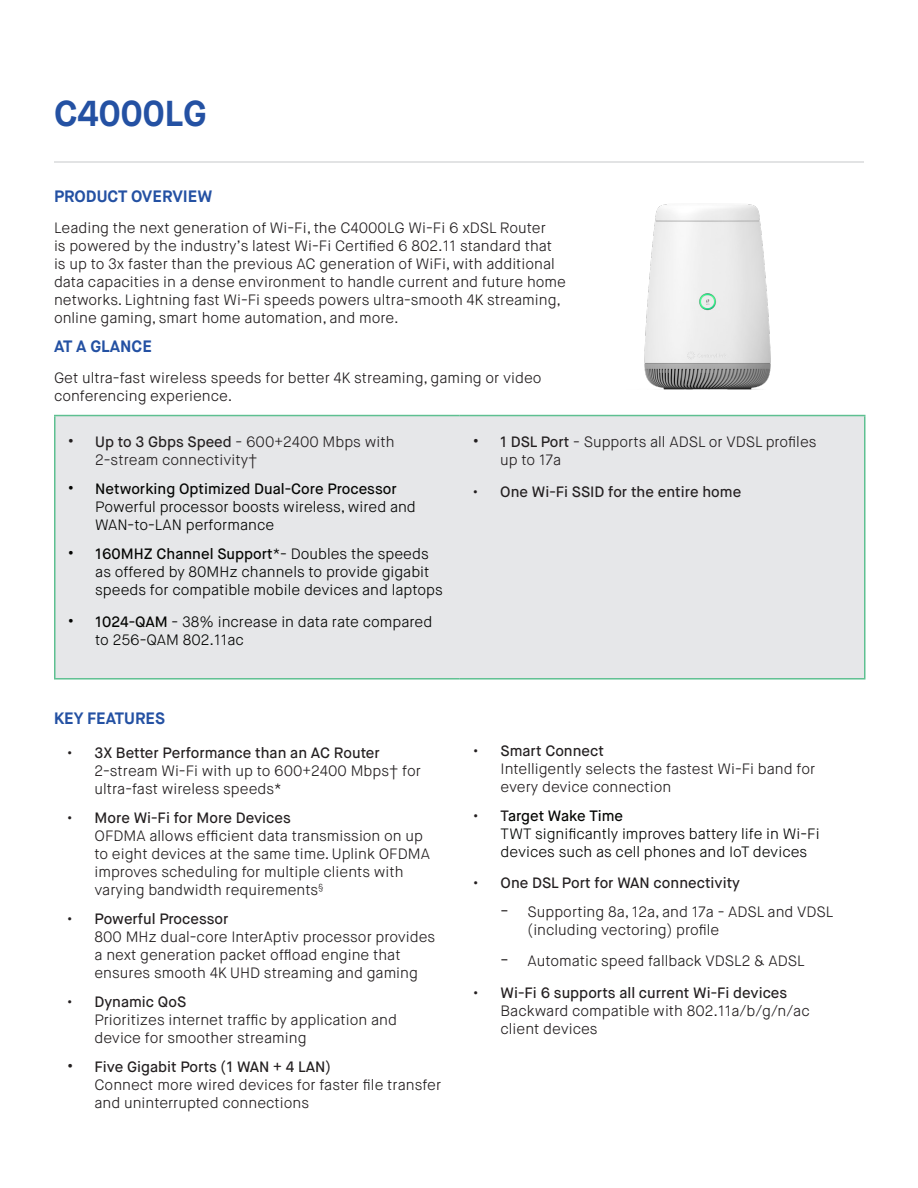
<style>
.page{position:relative;width:918px;height:1188px;background:#fff}
.page>*{position:absolute;margin:0;border:0;box-sizing:border-box;transform-origin:0 0}
.t1{font:700 36px "Maison Neue";color:#2451a3}
.Subhead{font:700 16.5px "Maison Neue";color:#2451a3}
.t2{font:300 15px/18px "Maison Neue";color:#231f20}
.t3{font:300 15px/18px "Maison Neue";color:#040503}
.t4{font:500 15px "Maison Neue";color:#231f20}
.s1{font-weight:500;font-size:18px}
.s2{font-weight:500}
.s3{font-weight:500;color:#231f20}
.s4{font-size:18px}
</style>
<div class="page">
<hr style="left:54px;top:162px;width:810px;height:1px;background:#c7c8ca">
<div style="left:56px;top:416px;width:808px;height:262px;background:#e6e7e9"></div>
<hr style="left:54px;top:415px;width:406px;height:1px;background:#5ec091">
<hr style="left:54px;top:416px;width:2px;height:262px;background:#5ec091">
<hr style="left:460px;top:415px;width:406px;height:1px;background:#5ec091">
<hr style="left:864px;top:416px;width:2px;height:262px;background:#5ec091">
<hr style="left:54px;top:678px;width:406px;height:2px;background:#5ec091">
<hr style="left:460px;top:678px;width:406px;height:2px;background:#5ec091">
<img style="left:644px;top:204px;width:127px;height:186px">
<p class="t1" style="left:54px;top:91px;width:154px">C4000LG</p>
<p class="Subhead" style="left:54px;top:186px;width:160px">PRODUCT OVERVIEW</p>
<p class="t2" style="left:54px;top:219px;width:514px">Leading the next generation of Wi-Fi, the C4000LG Wi-Fi 6 xDSL Router<br>is powered by the industry’s latest Wi-Fi Certified 6 802.11 standard that is up to 3x faster than the previous AC generation of WiFi, with additional data capacities in a dense environment to handle current and future home networks. Lightning fast Wi-Fi speeds powers ultra-smooth 4K streaming, online gaming, smart home automation, and more.</p>
<p class="Subhead" style="left:54px;top:336px;width:100px">AT A GLANCE</p>
<p class="t2" style="left:54px;top:369px;width:489px">Get ultra-fast wireless speeds for better 4K streaming, gaming or video conferencing experience.</p>
<p class="t2" style="left:95px;top:433px;width:301px;text-indent:-27px"><span class="s1">•</span> <span class="s2">Up to 3 Gbps Speed</span> - 600+2400 Mbps with<br>2-stream connectivity†</p>
<p class="t3" style="left:95px;top:480px;width:322px;text-indent:-27px"><span class="s1">•</span> <span class="s2">Networking Optimized Dual-Core Processor<br></span>Powerful processor boosts wireless, wired and<br>WAN-to-LAN performance</p>
<p class="t3" style="left:95px;top:545px;width:349px;text-indent:-27px"><span class="s1">•</span> <span class="s2">160MHZ Channel Support</span>*- Doubles the speeds as offered by 80MHz channels to provide gigabit speeds for compatible mobile devices and laptops</p>
<p class="t3" style="left:95px;top:612px;width:339px;text-indent:-27px"><span class="s1">•</span> <span class="s2">1024-QAM</span> - 38% increase in data rate compared to 256-QAM 802.11ac</p>
<p class="t2" style="left:500px;top:433px;width:318px;text-indent:-27px"><span class="s1">•</span> <span class="s2">1 DSL Port</span> - Supports all ADSL or VDSL profiles up to 17a</p>
<p class="t4" style="left:473px;top:482px;width:270px">• One Wi-Fi SSID for the entire home</p>
<p class="Subhead" style="left:54px;top:707px;width:112px">KEY FEATURES</p>
<p class="t2" style="left:94px;top:744px;width:328px;text-indent:-27px"><span class="s2">• 3X Better Performance than an AC Router<br></span>2-stream Wi-Fi with up to 600+2400 Mbps† for ultra-fast wireless speeds*</p>
<p class="t2" style="left:94px;top:809px;width:337px;text-indent:-27px"><span class="s2">• More Wi-Fi for More Devices<br></span>OFDMA allows efficient data transmission on up to eight devices at the same time. Uplink OFDMA improves scheduling for multiple clients with varying bandwidth requirements<sup>§</sup></p>
<p class="t2" style="left:94px;top:910px;width:342px;text-indent:-27px"><span class="s2">• Powerful Processor<br></span>800 MHz dual-core InterAptiv processor provides a next generation packet offload engine that ensures smooth 4K UHD streaming and gaming</p>
<p class="t2" style="left:94px;top:993px;width:304px;text-indent:-27px"><span class="s2">• Dynamic QoS<br></span>Prioritizes internet traffic by application and device for smoother streaming</p>
<p class="t2" style="left:94px;top:1058px;width:348px;text-indent:-27px"><span class="s1">•</span> <span class="s2">Five Gigabit Ports (1 WAN + 4 LAN)<br></span>Connect more wired devices for faster file transfer and uninterrupted connections</p>
<p class="t2" style="left:501px;top:742px;width:316px;text-indent:-27px"><span class="s2">• Smart Connect<br></span>Intelligently selects the fastest Wi-Fi band for every device connection</p>
<p class="t3" style="left:501px;top:806px;width:321px;text-indent:-27px"><span class="s3">• T</span><span class="s2">arget Wake Time<br></span>TWT significantly improves battery life in Wi-Fi devices such as cell phones and IoT devices</p>
<p class="t4" style="left:474px;top:873px;width:268px">• One DSL Port for WAN connectivity</p>
<p class="t2" style="left:528px;top:903px;width:307px;text-indent:-27px"><span class="s4">-</span> Supporting 8a, 12a, and 17a - ADSL and VDSL (including vectoring) profile</p>
<p class="t2" style="left:501px;top:952px;width:306px"><span class="s4">-</span> Automatic speed fallback VDSL2 &amp; ADSL</p>
<p class="t2" style="left:501px;top:984px;width:311px;text-indent:-27px"><span class="s2">• Wi-Fi 6 supports all current Wi-Fi devices<br></span>Backward compatible with 802.11a/b/g/n/ac client devices</p>
</div>
